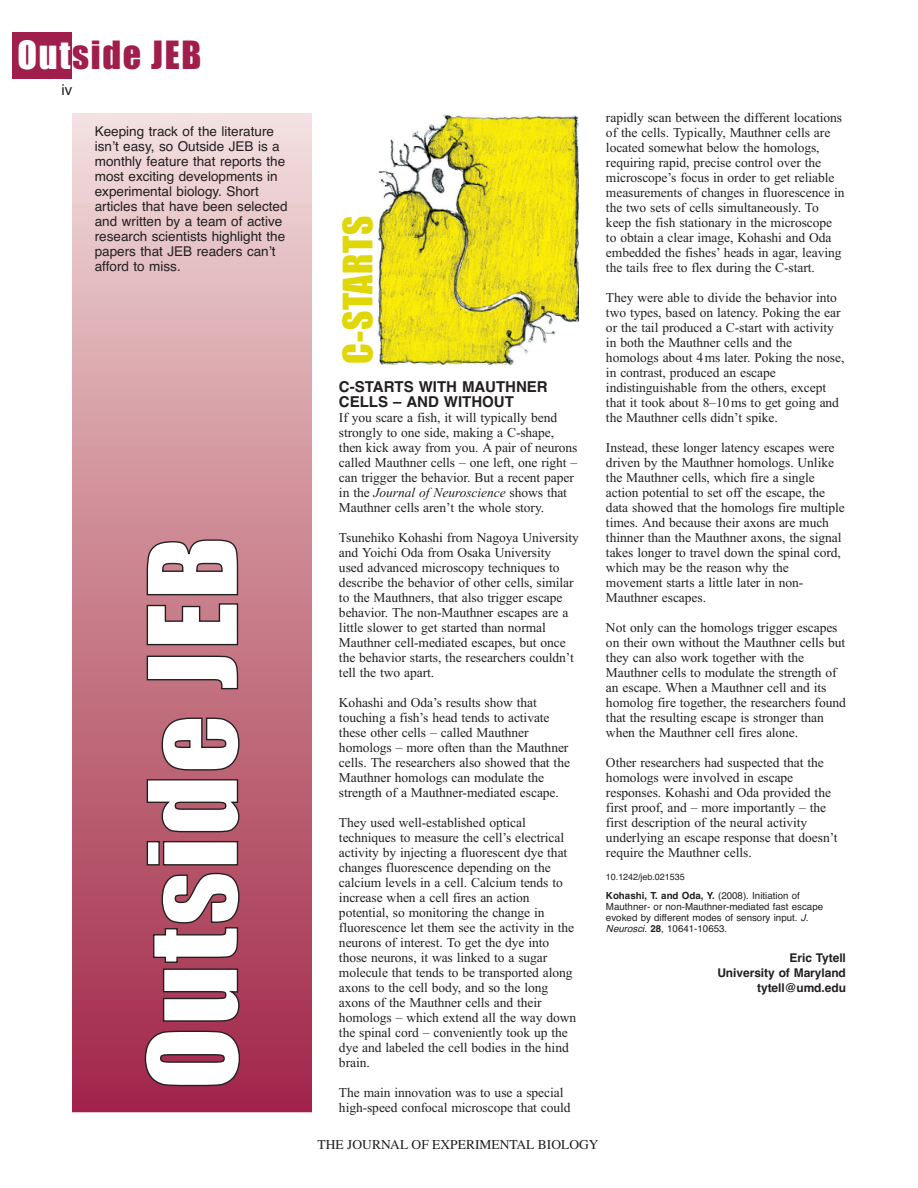
<style>
.page{position:relative;width:918px;height:1188px;background:#fff}
.page>*{position:absolute;margin:0;border:0;box-sizing:border-box;transform-origin:0 0}
.t1{font:114px "Impact";letter-spacing:.025em;color:#fff}
.t2{font:37.5px "Impact";letter-spacing:.02em;color:#e0d709}
.t3{font:36px "Impact";letter-spacing:.05em;color:#a01e4b}
.t4{font:700 15px/15px "Helvetica";color:#231f20}
.t5{font:15px "Helvetica";color:#231f20}
.t6{font:13.5px/15px "Times New Roman";letter-spacing:-.005em;color:#231f20}
.t7{font:13.5px/15px "Helvetica";color:#231f20}
.t8{font:13.5px "Times";color:#231f20}
.t9{font:700 12px/15px "Helvetica";letter-spacing:-.005em;color:#231f20;text-align:right}
.t10{font:9.75px/11.2px "Helvetica";color:#231f20}
.t11{font:9px "Helvetica";letter-spacing:-.005em;color:#231f20}
.s1{color:#fff}
.s2{font-style:italic}
.s3{font-weight:700}
</style>
<div class="page">
<div style="left:72px;top:113px;width:240px;height:999px;background:linear-gradient(to bottom,#f1dcd8,#a02444)"></div>
<div style="left:12px;top:32px;width:60px;height:46px;background:#a01e4b"></div>
<img style="left:377px;top:114px;width:202px;height:251px">
<h3 class="t3" style="left:17px;top:44px;width:185px"><span class="s1">Out</span>side JEB</h3>
<p class="t5" style="left:61px;top:84px;width:12px">iv</p>
<p class="t7" style="left:95px;top:126px;width:194px">Keeping track of the literature isnʼt easy, so Outside JEB is a monthly feature that reports the most exciting developments in experimental biology. Short articles that have been selected and written by a team of active research scientists highlight the papers that JEB readers canʼt afford to miss.</p>
<h1 class="t1" style="left:156px;top:1090px;width:555px;rotate:-90deg">Outside JEB</h1>
<h2 class="t2" style="left:346px;top:364px;width:150px;rotate:-90deg">C-STARTS</h2>
<p class="t4" style="left:339px;top:381px;width:210px">C-STARTS WITH MAUTHNER<br>CELLS – AND WITHOUT</p>
<p class="t6" style="left:339px;top:412px;width:240px">If you scare a fish, it will typically bend strongly to one side, making a C-shape, then kick away from you. A pair of neurons called Mauthner cells – one left, one right – can trigger the behavior. But a recent paper in the <span class="s2">Journal of Neuroscience</span> shows that Mauthner cells aren’t the whole story.</p>
<p class="t6" style="left:339px;top:532px;width:241px">Tsunehiko Kohashi from Nagoya University and Yoichi Oda from Osaka University used advanced microscopy techniques to describe the behavior of other cells, similar to the Mauthners, that also trigger escape behavior. The non-Mauthner escapes are a little slower to get started than normal Mauthner cell-mediated escapes, but once the behavior starts, the researchers couldn’t tell the two apart.</p>
<p class="t6" style="left:339px;top:696px;width:233px">Kohashi and Oda’s results show that touching a fish’s head tends to activate these other cells – called Mauthner homologs – more often than the Mauthner cells. The researchers also showed that the Mauthner homologs can modulate the strength of a Mauthner-mediated escape.</p>
<p class="t6" style="left:339px;top:816px;width:239px">They used well-established optical techniques to measure the cell’s electrical activity by injecting a fluorescent dye that changes fluorescence depending on the calcium levels in a cell. Calcium tends to increase when a cell fires an action potential, so monitoring the change in fluorescence let them see the activity in the neurons of interest. To get the dye into those neurons, it was linked to a sugar molecule that tends to be transported along axons to the cell body, and so the long axons of the Mauthner cells and their homologs – which extend all the way down the spinal cord – conveniently took up the dye and labeled the cell bodies in the hind brain.</p>
<p class="t6" style="left:339px;top:1086px;width:233px">The main innovation was to use a special high-speed confocal microscope that could</p>
<p class="t6" style="left:606px;top:112px;width:240px">rapidly scan between the different locations of the cells. Typically, Mauthner cells are located somewhat below the homologs, requiring rapid, precise control over the microscope’s focus in order to get reliable measurements of changes in fluorescence in the two sets of cells simultaneously. To keep the fish stationary in the microscope to obtain a clear image, Kohashi and Oda embedded the fishes’ heads in agar, leaving the tails free to flex during the C-start.</p>
<p class="t6" style="left:606px;top:292px;width:240px">They were able to divide the behavior into two types, based on latency. Poking the ear or the tail produced a C-start with activity in both the Mauthner cells and the homologs about 4ms later. Poking the nose, in contrast, produced an escape indistinguishable from the others, except that it took about 8–10ms to get going and the Mauthner cells didn’t spike.</p>
<p class="t6" style="left:606px;top:441px;width:240px">Instead, these longer latency escapes were driven by the Mauthner homologs. Unlike the Mauthner cells, which fire a single action potential to set off the escape, the data showed that the homologs fire multiple times. And because their axons are much thinner than the Mauthner axons, the signal takes longer to travel down the spinal cord, which may be the reason why the movement starts a little later in non-Mauthner escapes.</p>
<p class="t6" style="left:606px;top:621px;width:241px">Not only can the homologs trigger escapes on their own without the Mauthner cells but they can also work together with the Mauthner cells to modulate the strength of an escape. When a Mauthner cell and its homolog fire together, the researchers found that the resulting escape is stronger than when the Mauthner cell fires alone.</p>
<p class="t6" style="left:606px;top:756px;width:233px">Other researchers had suspected that the homologs were involved in escape responses. Kohashi and Oda provided the first proof, and – more importantly – the first description of the neural activity underlying an escape response that doesn’t require the Mauthner cells.</p>
<p class="t11" style="left:606px;top:873px;width:80px">10.1242/jeb.021535</p>
<p class="t10" style="left:606px;top:890px;width:219px"><span class="s3">Kohashi, T. and Oda, Y.</span> (2008). Initiation of Mauthner- or non-Mauthner-mediated fast escape evoked by different modes of sensory input. <span class="s2">J.<br>Neurosci.</span> <span class="s3">28</span>, 10641-10653.</p>
<p class="t9" style="left:717px;top:952px;width:130px">Eric Tytell<br>University of Maryland tytell@umd.edu</p>
<p class="t8" style="left:318px;top:1137px;width:282px">THE JOURNAL OF EXPERIMENTAL BIOLOGY</p>
</div>
